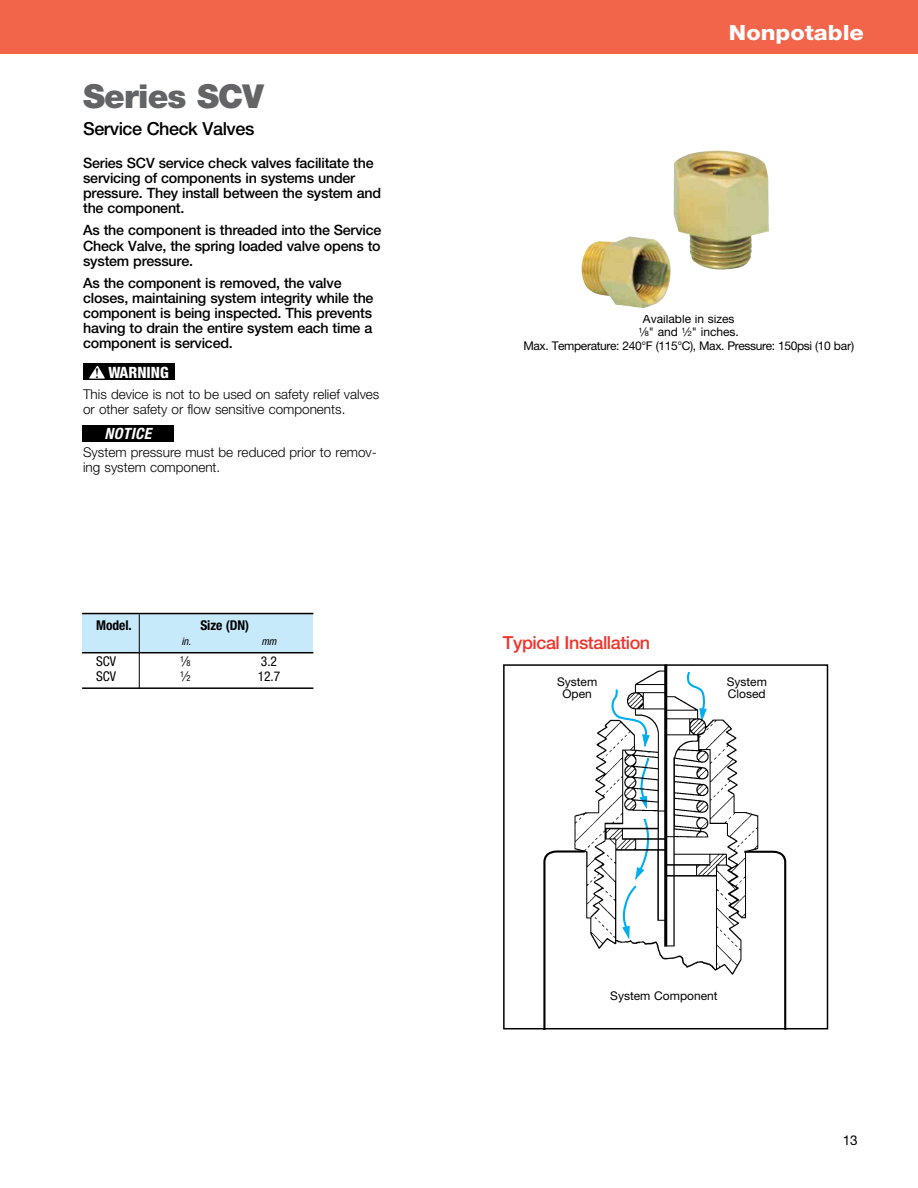
<style>
.page{position:relative;width:918px;height:1188px;background:#fff}
.page>*{position:absolute;margin:0;border:0;box-sizing:border-box;transform-origin:0 0}
.t1{font:900 33px "Helvetica Neue LT Std";letter-spacing:-.025em;color:#636466}
.t2{font:800 21px "Helvetica Neue LT Std";color:#fff;scale:1.12 1}
.t3{font:500 18px "Helvetica Neue LT Std";letter-spacing:-.025em;color:#ee352b}
.t4{font:500 18px "Helvetica Neue LT Std";letter-spacing:-.025em;color:#000}
.t5{font:800 condensed 15.6px "Helvetica Neue LT Std";color:#fff}
.t6{font:italic 700 condensed 15.6px "Helvetica Neue LT Std";letter-spacing:.025em;color:#fff}
.t7{font:500 14.25px/15px "Helvetica Neue LT Std";letter-spacing:-.015em;color:#000}
.t8{font:300 13.5px/15px "Helvetica Neue LT Std";color:#000}
.t9{font:700 condensed 13.5px "Helvetica Neue LT Std";letter-spacing:-.005em;color:#000}
.t10{font:condensed 13.5px "Helvetica Neue LT Std";letter-spacing:-.005em;color:#000}
.t11{font:13.5px "Helvetica Neue LT Std";color:#000}
.t12{font:12px/13.5px "Helvetica Neue LT Std";letter-spacing:-.03em;color:#000;text-align:center}
.t13{font:12px/12px "Helvetica Neue LT Std";color:#000}
.t14{font:italic condensed 10.5px "Helvetica Neue LT Std";color:#000}
.t15{font:condensed 8.4px "Helvetica Neue LT Std";color:#000}
.s1{font-family:"Minion Pro Semibold Subh";font-weight:400;font-stretch:normal;font-size:14.55px;color:#000}
.s2{font-size:13.5px}
.s3{font-size:7.5px}
</style>
<div class="page">
<div style="left:0;top:0;width:918px;height:54px;background:#f2654a"></div>
<img style="left:581px;top:150px;width:188px;height:158px">
<svg style="left:542px;top:850px;width:245px;height:180px"></svg>
<img style="left:561px;top:667px;width:208px;height:331px">
<div style="left:503px;top:664px;width:325px;height:365px;border:2px solid #000"></div>
<div style="left:83px;top:614px;width:230px;height:39px;background:#c7eafb"></div>
<hr style="left:82px;top:613px;width:231px;height:1px;background:#000">
<hr style="left:82px;top:652px;width:231px;height:1px;background:#000">
<hr style="left:82px;top:687px;width:231px;height:2px;background:#000">
<hr style="left:139px;top:614px;width:1px;height:74px;background:#000">
<div style="left:83px;top:363px;width:91px;height:17px;background:#000"></div>
<svg style="left:89px;top:365px;width:16px;height:14px"></svg>
<div style="left:82px;top:425px;width:92px;height:17px;background:#000"></div>
<h1 class="t1" style="left:83px;top:76px;width:182px">Series SCV</h1>
<p class="t4" style="left:83px;top:118px;width:173px">Service Check Valves</p>
<p class="t7" style="left:83px;top:155px;width:300px">Series SCV service check valves facilitate the servicing of components in systems under pressure. They install between the system and the component.</p>
<p class="t7" style="left:83px;top:223px;width:300px;text-align:justify">As the component is threaded into the Service Check Valve, the spring loaded valve opens to system pressure.</p>
<p class="t7" style="left:83px;top:275px;width:292px">As the component is removed, the valve closes, maintaining system integrity while the component is being inspected. This prevents having to drain the entire system each time a component is serviced.</p>
<p class="t8" style="left:83px;top:386px;width:298px">This device is not to be used on safety relief valves or other safety or flow sensitive components.</p>
<p class="t8" style="left:83px;top:444px;width:295px">System pressure must be reduced prior to remov&shy;ing system component.</p>
<p class="t5" style="left:95px;top:363px;width:75px"><span class="s1">!</span> WARNING</p>
<p class="t6" style="left:105px;top:424px;width:48px">NOTICE</p>
<p class="t9" style="left:96px;top:618px;width:37px">Model.</p>
<p class="t9" style="left:200px;top:618px;width:50px">Size (DN)</p>
<p class="t14" style="left:182px;top:636px;width:11px">in.</p>
<p class="t14" style="left:261px;top:636px;width:17px">mm</p>
<p class="t10" style="left:96px;top:653px;width:21px">SCV</p>
<p class="t15" style="left:180px;top:656px;width:12px">1<span class="s2">⁄</span>8</p>
<p class="t10" style="left:261px;top:653px;width:18px">3.2</p>
<p class="t10" style="left:96px;top:668px;width:21px">SCV</p>
<p class="t15" style="left:180px;top:671px;width:12px">1<span class="s2">⁄</span>2</p>
<p class="t10" style="left:258px;top:668px;width:24px">12.7</p>
<h2 class="t2" style="left:729px;top:20px;width:122px">Nonpotable</h2>
<p class="t12" style="left:523px;top:312px;width:332px">Available in sizes<br><sup>1</sup>⁄<span class="s3">8</span>" and <sup>1</sup>⁄<span class="s3">2</span>" inches.<br>Max. Temperature: 240°F (115°C), Max. Pressure: 150psi (10 bar)</p>
<p class="t3" style="left:503px;top:632px;width:149px">Typical Installation</p>
<p class="t13" style="left:557px;top:676px;width:42px;text-align:center">System<br>Open</p>
<p class="t13" style="left:727px;top:676px;width:42px">System<br>Closed</p>
<p class="t13" style="left:610px;top:990px;width:109px">System Component</p>
<p class="t11" style="left:843px;top:1132px;width:17px">13</p>
</div>
